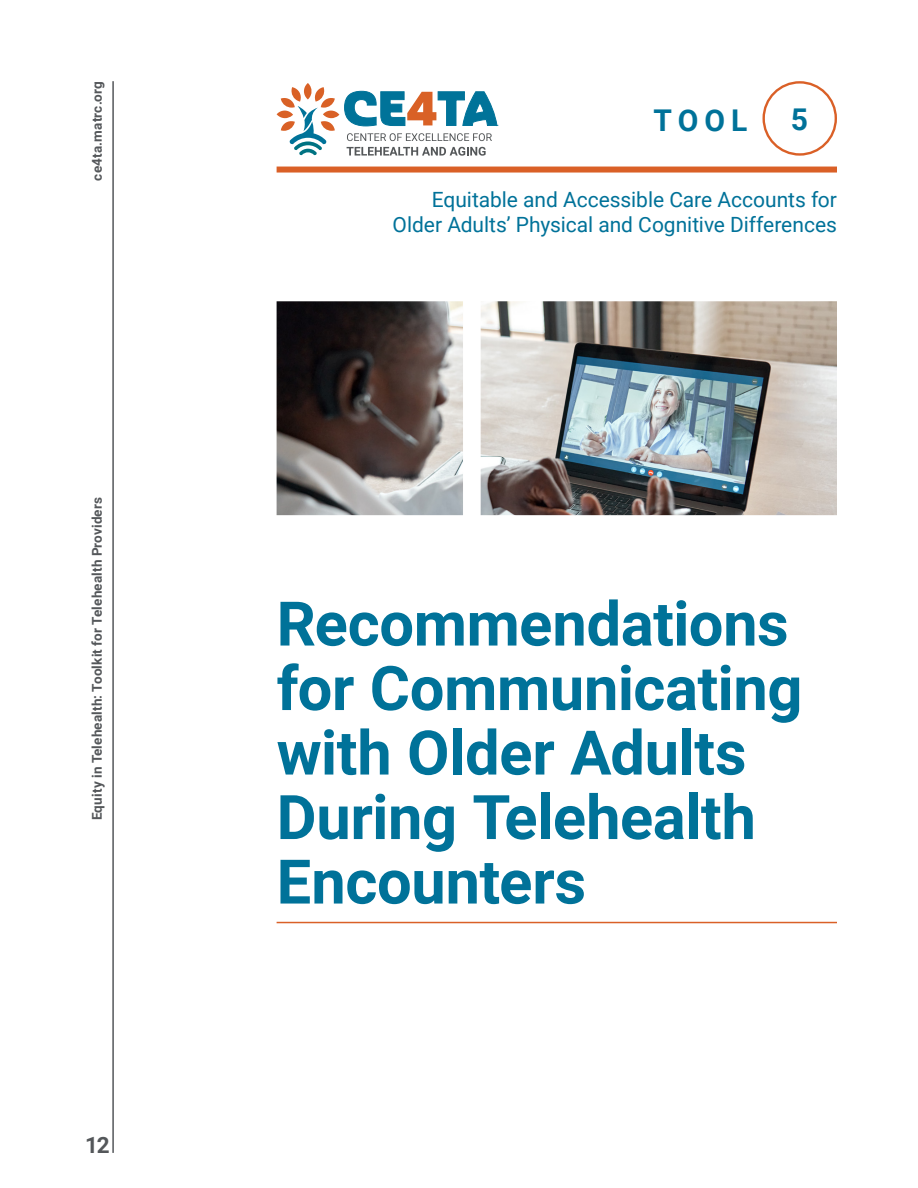
<style>
.page{position:relative;width:918px;height:1188px;background:#fff}
.page>*{position:absolute;margin:0;border:0;box-sizing:border-box;transform-origin:0 0}
.t1{font:700 61.5px/64.5px "Roboto";letter-spacing:-.005em;color:#007299}
.t2{font:700 30px "Roboto";color:#007299}
.t3{font:700 22.5px "Roboto";color:#54575a}
.t4{font:21px/25.3px "Roboto";letter-spacing:-.005em;color:#007299;text-align:right}
.t5{font:700 13.5px "Roboto";letter-spacing:.01em;color:#54575a}
</style>
<div class="page">
<hr style="left:112px;top:81px;width:2px;height:1072px;background:#54575a">
<img style="left:277px;top:301px;width:560px;height:214px">
<hr style="left:277px;top:922px;width:560px;height:1px;background:#da6027">
<div style="left:277px;top:167px;width:560px;height:6px;background:#da6027"></div>
<svg style="left:277px;top:83px;width:221px;height:73px"></svg>
<div style="left:763px;top:81px;width:74px;height:75px;border:2px solid #da6027;border-radius:50%"></div>
<p class="t5" style="left:87px;top:181px;width:101px;rotate:-90deg">ce4ta.matrc.org</p>
<p class="t5" style="left:87px;top:820px;width:325px;rotate:-90deg">Equity in Telehealth: Toolkit for Telehealth Providers</p>
<p class="t3" style="left:85px;top:1129px;width:26px">12</p>
<p class="t2" style="left:654px;top:99px;width:95px">TOOL</p>
<p class="t2" style="left:791px;top:98px;width:19px">5</p>
<p class="t4" style="left:393px;top:186px;width:446px">Equitable and Accessible Care Accounts for<br>Older Adults’ Physical and Cognitive Differences</p>
<p class="t1" style="left:277px;top:589px;width:527px">Recommendations for Communicating with Older Adults<br>During Telehealth<br>Encounters</p>
</div>
